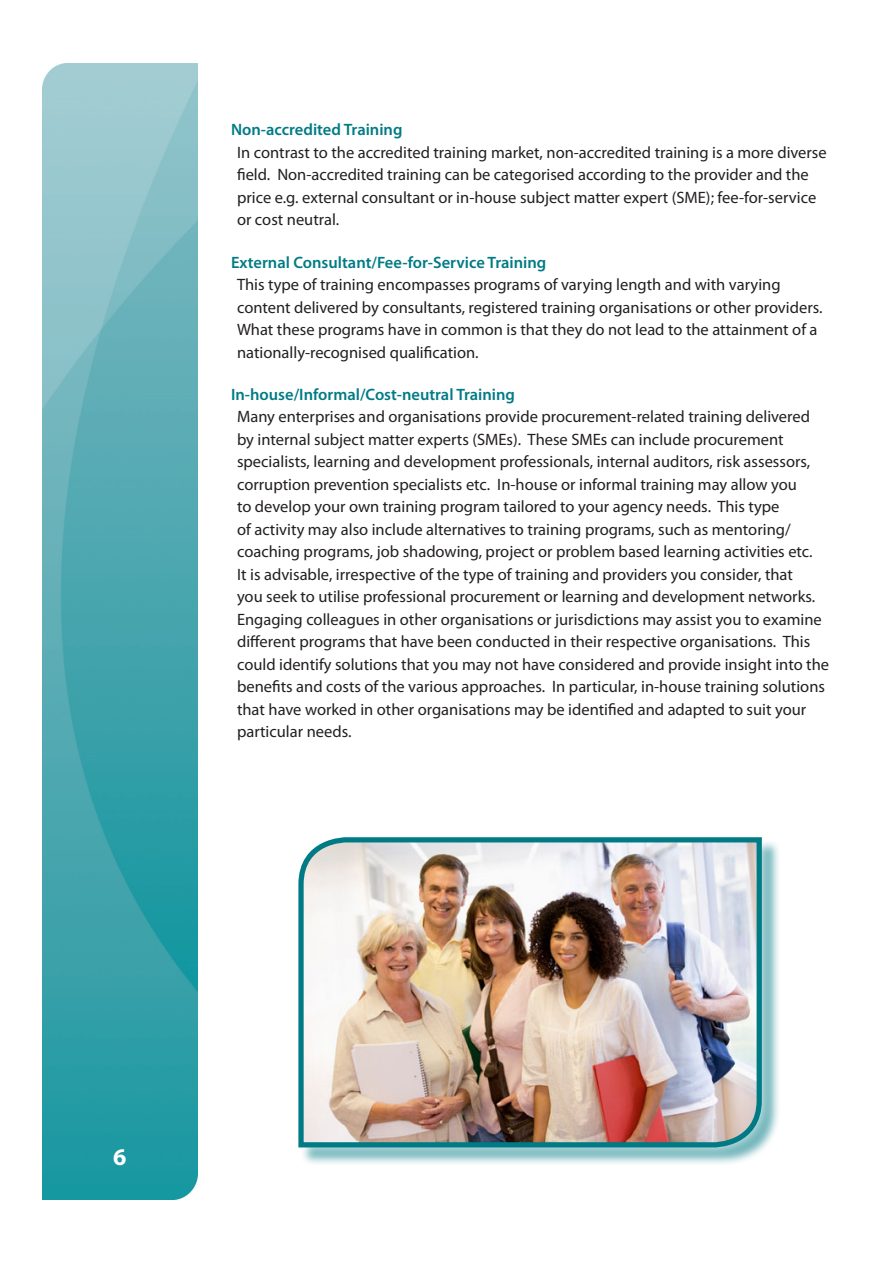
<style>
.page{position:relative;width:893px;height:1263px;background:#fff}
.page>*{position:absolute;margin:0;border:0;box-sizing:border-box;transform-origin:0 0}
.t1{font:700 24px "Myriad Pro";color:#fff}
.Myrid_Text{font:16.5px/22.5px "Myriad Pro";color:#231f20}
.Myrid_Sub_Header_11p{font:600 16.5px "Myriad Pro";color:#007b85}
</style>
<div class="page">
<img style="left:43px;top:64px;width:154px;height:1135px">
<div style="left:301px;top:839px;width:480px;height:327px;background:#007b85;opacity:.55"></div>
<div style="left:289px;top:827px;width:482px;height:330px;background:#fff;opacity:.75"></div>
<img style="left:296px;top:835px;width:468px;height:315px">
<p class="Myrid_Sub_Header_11p" style="left:231px;top:119px;width:173px">Non-accredited Training</p>
<p class="Myrid_Text" style="left:237px;top:141px;width:591px">In contrast to the accredited training market, non-accredited training is a more diverse field. Non-accredited training can be categorised according to the provider and the price e.g. external consultant or in-house subject matter expert (SME); fee-for-service or cost neutral.</p>
<p class="Myrid_Sub_Header_11p" style="left:231px;top:252px;width:317px">External Consultant/Fee-for-Service Training</p>
<p class="Myrid_Text" style="left:237px;top:273px;width:587px">This type of training encompasses programs of varying length and with varying content delivered by consultants, registered training organisations or other providers.<br>What these programs have in common is that they do not lead to the attainment of a nationally-recognised qualification.</p>
<p class="Myrid_Sub_Header_11p" style="left:231px;top:384px;width:286px">In-house/Informal/Cost-neutral Training</p>
<p class="Myrid_Text" style="left:237px;top:405px;width:577px">Many enterprises and organisations provide procurement-related training delivered by internal subject matter experts (SMEs). These SMEs can include procurement specialists, learning and development professionals, internal auditors, risk assessors, corruption prevention specialists etc. In-house or informal training may allow you to develop your own training program tailored to your agency needs. This type<br>of activity may also include alternatives to training programs, such as mentoring/ coaching programs, job shadowing, project or problem based learning activities etc.</p>
<p class="Myrid_Text" style="left:237px;top:563px;width:594px">It is advisable, irrespective of the type of training and providers you consider, that<br>you seek to utilise professional procurement or learning and development networks.<br>Engaging colleagues in other organisations or jurisdictions may assist you to examine different programs that have been conducted in their respective organisations. This could identify solutions that you may not have considered and provide insight into the benefits and costs of the various approaches. In particular, in-house training solutions that have worked in other organisations may be identified and adapted to suit your particular needs.</p>
<h1 class="t1" style="left:113px;top:1142px;width:15px">6</h1>
</div>
